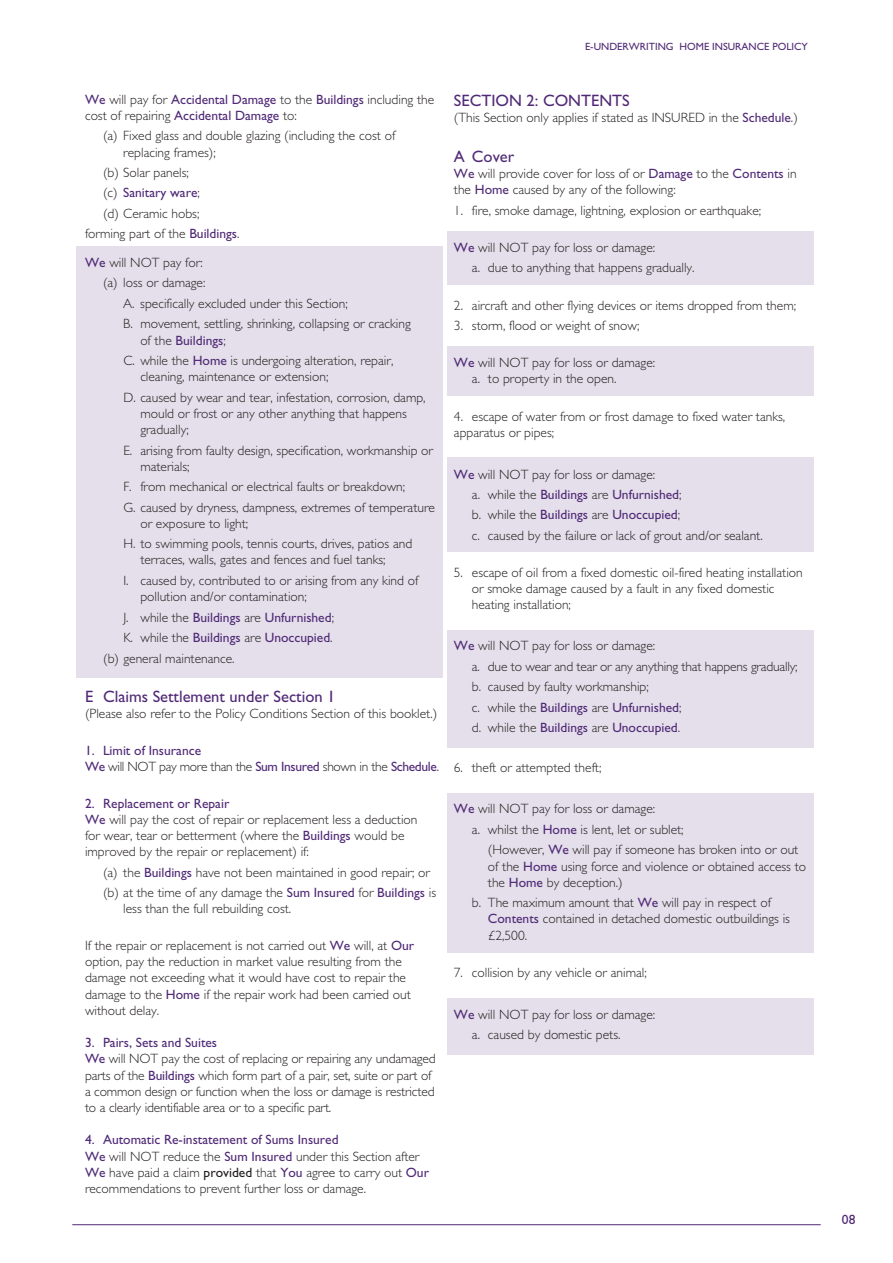
<style>
.page{position:relative;width:893px;height:1263px;background:#fff}
.page>*{position:absolute;margin:0;border:0;box-sizing:border-box;transform-origin:0 0}
.t1{font:16.5px "Gill Sans";color:#512a77}
.t2{font:300 13.5px/16.2px "Gill Sans";color:#231f20}
.t3{font:13.5px/16.2px "Gill Sans";color:#512a77}
.t4{font:10.5px "Gill Sans";color:#512a77}
.s1{font-weight:400;color:#512a77}
.s2{font-weight:300;color:#231f20}
.s3{font-weight:400}
</style>
<div class="page">
<hr style="left:72px;top:1224px;width:749px;height:1px;background:#512a77">
<div style="left:77px;top:246px;width:366px;height:432px;background:#e4dfea"></div>
<div style="left:448px;top:231px;width:366px;height:54px;background:#e4dfea"></div>
<div style="left:448px;top:346px;width:366px;height:50px;background:#e4dfea"></div>
<div style="left:448px;top:458px;width:366px;height:94px;background:#e4dfea"></div>
<div style="left:448px;top:630px;width:366px;height:117px;background:#e4dfea"></div>
<div style="left:448px;top:793px;width:366px;height:159px;background:#e4dfea"></div>
<div style="left:448px;top:998px;width:366px;height:56px;background:#e4dfea"></div>
<p class="t4" style="left:585px;top:41px;width:111px">E-Underwriti ng HOME</p>
<p class="t4" style="left:712px;top:41px;width:97px">insurance policy</p>
<p class="t2" style="left:85px;top:91px;width:351px"><span class="s1">We</span> will pay for <span class="s1">Accidental Damage</span> to the <span class="s1">Buildings</span> including the cost of repairing <span class="s1">Accidental Damage</span> to:</p>
<p class="t2" style="left:123px;top:128px;width:273px;text-indent:-20px">(a) Fixed glass and double glazing (including the cost of replacing frames);</p>
<p class="t2" style="left:103px;top:164px;width:87px">(b) Solar panels;</p>
<p class="t3" style="left:103px;top:185px;width:98px"><span class="s2">(c)</span> Sanitary ware<span class="s2">;</span></p>
<p class="t2" style="left:103px;top:205px;width:98px">(d) Ceramic hobs;</p>
<p class="t2" style="left:85px;top:226px;width:156px">forming part of the <span class="s1">Buildings</span>.</p>
<p class="t2" style="left:85px;top:254px;width:119px"><span class="s1">We</span> will NOT pay for:</p>
<p class="t2" style="left:103px;top:275px;width:104px">(a) loss or damage:</p>
<p class="t2" style="left:123px;top:295px;width:226px">A. specifically excluded under this Section;</p>
<p class="t2" style="left:123px;top:316px;width:289px">B. movement, settling, shrinking, collapsing or cracking</p>
<p class="t2" style="left:123px;top:330px;width:272px;line-height:20.4px;text-indent:17px">of the <span class="s1">Buildings</span>;<br>C. while the <span class="s1">Home</span> is undergoing alteration, repair,</p>
<p class="t2" style="left:123px;top:366px;width:304px;line-height:20.4px;text-indent:17px">cleaning, maintenance or extension;<br>D. caused by wear and tear, infestation, corrosion, damp,</p>
<p class="t2" style="left:140px;top:405px;width:268px">mould or frost or any other anything that happens gradually;</p>
<p class="t2" style="left:140px;top:442px;width:294px;text-indent:-17px">E. arising from faulty design, specification, workmanship or materials;</p>
<p class="t2" style="left:123px;top:476px;width:313px;line-height:20.4px">F. from mechanical or electrical faults or breakdown;<br>G. caused by dryness, dampness, extremes of temperature</p>
<p class="t2" style="left:123px;top:513px;width:290px;line-height:20.4px;text-indent:17px">or exposure to light;<br>H. to swimming pools, tennis courts, drives, patios and</p>
<p class="t2" style="left:123px;top:550px;width:296px;line-height:20.4px;text-indent:17px">terraces, walls, gates and fences and fuel tanks;<br>I. caused by, contributed to or arising from any kind of</p>
<p class="t2" style="left:140px;top:588px;width:168px">pollution and/or contamination;</p>
<p class="t3" style="left:123px;top:609px;width:212px"><span class="s2">J. while the</span> Buildings <span class="s2">are</span> Unfurnished<span class="s2">;</span></p>
<p class="t3" style="left:123px;top:629px;width:211px"><span class="s2">K. while the</span> Buildings <span class="s2">are</span> Unoccupied<span class="s2">.</span></p>
<p class="t2" style="left:103px;top:650px;width:133px">(b) general maintenance.</p>
<p class="t1" style="left:85px;top:687px;width:252px">EClaims Settlement under Section 1</p>
<p class="t2" style="left:85px;top:705px;width:354px">(Please also refer to the Policy Conditions Section of this booklet.)</p>
<p class="t3" style="left:85px;top:742px;width:355px">1. Limit of Insurance<br>We <span class="s2">will NOT pay more than the</span> Sum Insured <span class="s2">shown in the</span> Schedule<span class="s2">.</span></p>
<p class="t2" style="left:85px;top:795px;width:334px"><span class="s1">2. Replacement or Repair<br>We</span> will pay the cost of repair or replacement less a deduction for wear, tear or betterment (where the <span class="s1">Buildings</span> would be improved by the repair or replacement) if:</p>
<p class="t2" style="left:103px;top:862px;width:335px;line-height:20.4px">(a) the <span class="s1">Buildings</span> have not been maintained in good repair; or (b) at the time of any damage the <span class="s1">Sum Insured</span> for <span class="s1">Buildings</span> is</p>
<p class="t2" style="left:123px;top:901px;width:170px">less than the full rebuilding cost.</p>
<p class="t2" style="left:85px;top:937px;width:331px">If the repair or replacement is not carried out <span class="s1">We</span> will, at <span class="s1">Our </span>option, pay the reduction in market value resulting from the damage not exceeding what it would have cost to repair the damage to the <span class="s1">Home</span> if the repair work had been carried out without delay.</p>
<p class="t2" style="left:85px;top:1034px;width:352px"><span class="s1">3. Pairs, Sets and Suites<br>We</span> will NOT pay the cost of replacing or repairing any undamaged parts of the <span class="s1">Buildings</span> which form part of a pair, set, suite or part of a common design or function when the loss or damage is restricted to a clearly identifiable area or to a specific part.</p>
<p class="t2" style="left:85px;top:1132px;width:346px"><span class="s1">4. Automatic Re-instatement of Sums Insured<br>We</span> will NOT reduce the <span class="s1">Sum Insured</span> under this Section after <span class="s1">We</span> have paid a claim <span class="s3">provided</span> that <span class="s1">You</span> agree to carry out <span class="s1">Our </span>recommendations to prevent further loss or damage.</p>
<p class="t1" style="left:454px;top:91px;width:177px">Section 2: Contents</p>
<p class="t2" style="left:454px;top:110px;width:345px">(This Section only applies if stated as INSURED in the <span class="s1">Schedule</span>.)</p>
<p class="t1" style="left:454px;top:147px;width:62px">A Cover</p>
<p class="t2" style="left:454px;top:165px;width:344px"><span class="s1">We</span> will provide cover for loss of or <span class="s1">Damage</span> to the <span class="s1">Contents</span> in the <span class="s1">Home</span> caused by any of the following:</p>
<p class="t2" style="left:454px;top:202px;width:309px">1. fire, smoke damage, lightning, explosion or earthquake;</p>
<p class="t2" style="left:472px;top:237px;width:224px;line-height:20.4px;text-indent:-18px"><span class="s1">We</span> will NOT pay for loss or damage:<br>a. due to anything that happens gradually.</p>
<p class="t2" style="left:454px;top:297px;width:344px">2. aircraft and other flying devices or items dropped from them;</p>
<p class="t2" style="left:454px;top:317px;width:187px">3. storm, flood or weight of snow;</p>
<p class="t2" style="left:472px;top:355px;width:185px;text-indent:-18px"><span class="s1">We</span> will NOT pay for loss or damage: a. to property in the open.</p>
<p class="t2" style="left:454px;top:408px;width:333px">4. escape of water from or frost damage to fixed water tanks, apparatus or pipes;</p>
<p class="t2" style="left:472px;top:464px;width:292px;line-height:20.4px;text-indent:-18px"><span class="s1">We</span> will NOT pay for loss or damage:<br>a. while the <span class="s1">Buildings</span> are <span class="s1">Unfurnished</span>;<br>b. while the <span class="s1">Buildings</span> are <span class="s1">Unoccupied</span>;<br>c. caused by the failure or lack of grout and/or sealant.</p>
<p class="t2" style="left:472px;top:564px;width:332px;text-indent:-18px">5. escape of oil from a fixed domestic oil-fired heating installation or smoke damage caused by a fault in any fixed domestic heating installation;</p>
<p class="t2" style="left:472px;top:636px;width:327px;line-height:20.4px;text-indent:-18px"><span class="s1">We</span> will NOT pay for loss or damage:<br>a. due to wear and tear or any anything that happens gradually; b. caused by faulty workmanship;<br>c. while the <span class="s1">Buildings</span> are <span class="s1">Unfurnished</span>;<br>d. while the <span class="s1">Buildings</span> are <span class="s1">Unoccupied</span>.</p>
<p class="t2" style="left:454px;top:759px;width:149px">6. theft or attempted theft;</p>
<p class="t2" style="left:454px;top:801px;width:203px"><span class="s1">We</span> will NOT pay for loss or damage:</p>
<p class="t2" style="left:472px;top:821px;width:213px">a. whilst the <span class="s1">Home</span> is lent, let or sublet;</p>
<p class="t2" style="left:488px;top:842px;width:312px">(However, <span class="s1">We</span> will pay if someone has broken into or out</p>
<p class="t2" style="left:488px;top:858px;width:320px">of the <span class="s1">Home</span> using force and violence or obtained access to the <span class="s1">Home</span> by deception.)</p>
<p class="t2" style="left:488px;top:894px;width:304px;text-indent:-16px">b. The maximum amount that <span class="s1">We</span> will pay in respect of<br><span class="s1">Contents</span> contained in detached domestic outbuildings is £2,500.</p>
<p class="t2" style="left:454px;top:965px;width:194px">7. collision by any vehicle or animal;</p>
<p class="t2" style="left:472px;top:1004px;width:185px;line-height:20.4px;text-indent:-18px"><span class="s1">We</span> will NOT pay for loss or damage: a. caused by domestic pets.</p>
<p class="t3" style="left:842px;top:1211px;width:15px">08</p>
</div>
